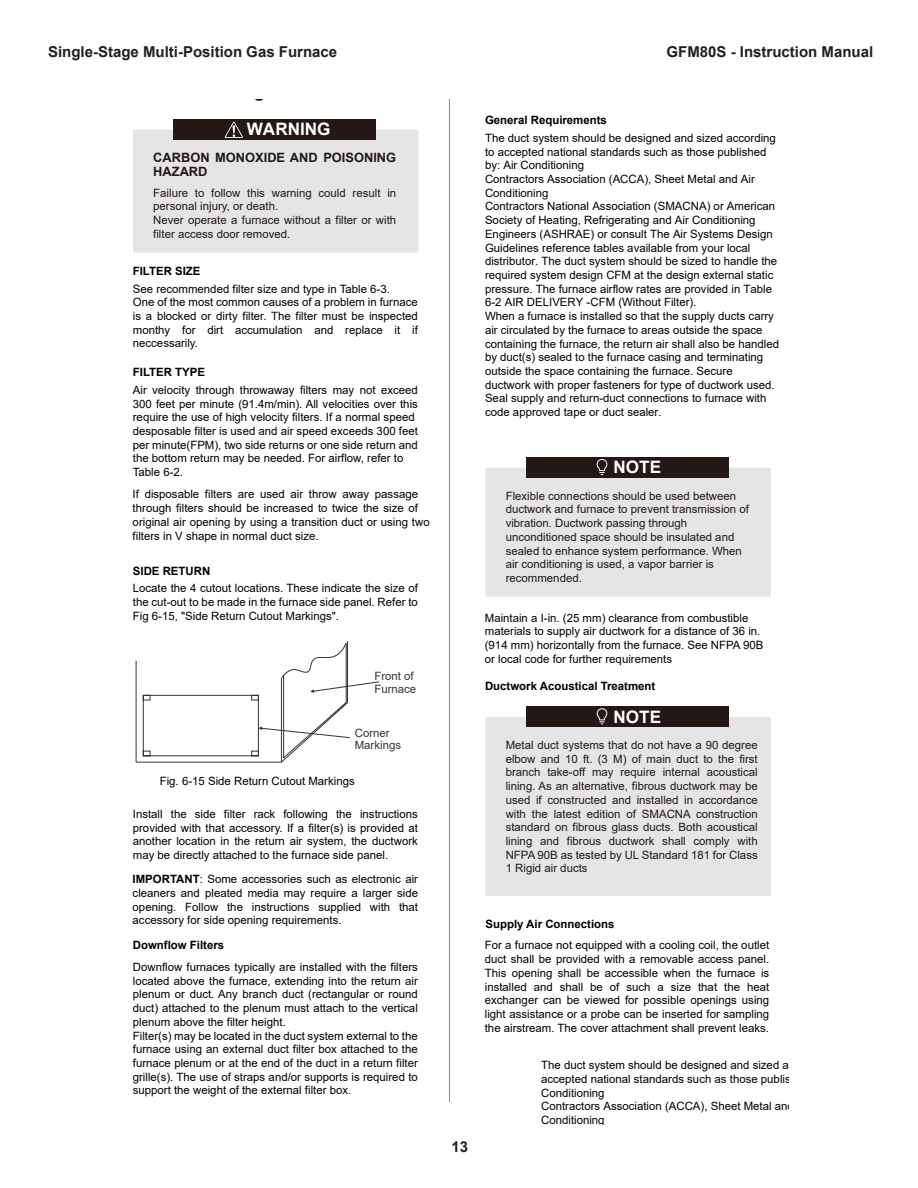
<style>
.page{position:relative;width:918px;height:1188px;background:#fff}
.page>*{position:absolute;margin:0;border:0;box-sizing:border-box;transform-origin:0 0}
.t1{font:700 17.1px "Arial";color:#fff}
.t2{font:700 15px "Arial";color:#231f20}
.t3{font:700 12.9px/13.6px "Arial";color:#231815}
.t4{font:11.4px/13.6px "Arial";color:#000}
.t5{font:11.4px/13.6px "Arial";color:#000}
.t6{font:11.4px/13.6px "Arial";color:#231815}
.t7{font:700 11.4px "Arial";color:#000}
.t8{font:11.4px/12.8px "Arial";color:#363536}
.s1{font-weight:700}
</style>
<div class="page">
<hr style="left:449px;top:99px;width:1px;height:1003px;background:#888">
<div style="left:174px;top:119px;width:202px;height:21px;background:#231815"></div>
<svg style="left:133px;top:122px;width:285px;height:130px;background:#d2d1d2"></svg>
<svg style="left:136px;top:641px;width:244px;height:122px"></svg>
<div style="left:485px;top:717px;width:286px;height:179px;background:#e5e5e6"></div>
<div style="left:526px;top:706px;width:202px;height:21px;background:#231815"></div>
<svg style="left:596px;top:708px;width:12px;height:16px"></svg>
<div style="left:526px;top:457px;width:202px;height:20px;background:#231815"></div>
<svg style="left:485px;top:459px;width:286px;height:138px;background:#d2d1d2"></svg>
<h2 class="t2" style="left:48px;top:42px;width:291px">Single-Stage Multi-Position Gas Furnace</h2>
<h2 class="t2" style="left:667px;top:42px;width:208px">GFM80S - Instruction Manual</h2>
<p class="t1" style="left:247px;top:117px;width:85px">WARNING</p>
<p class="t3" style="left:153px;top:151px;width:244px">CARBON MONOXIDE AND POISONING<br>HAZARD</p>
<p class="t6" style="left:153px;top:186px;width:244px">Failure to follow this warning could result in personal injury, or death.<br>Never operate a furnace without a filter or with filter access door removed.</p>
<p class="t7" style="left:133px;top:263px;width:69px">FILTER SIZE</p>
<p class="t4" style="left:133px;top:282px;width:287px">See recommended filter size and type in Table 6-3.<br>One of the most common causes of a problem in furnace is a blocked or dirty filter. The filter must be inspected monthy for dirt accumulation and replace it if neccessarily.</p>
<p class="t7" style="left:133px;top:364px;width:74px">FILTER TYPE</p>
<p class="t4" style="left:133px;top:383px;width:287px">Air velocity through throwaway filters may not exceed</p>
<p class="t4" style="left:133px;top:397px;width:287px">300 feet per minute (91.4m/min). All velocities over this require the use of high velocity filters. If a normal speed</p>
<p class="t4" style="left:133px;top:424px;width:287px">desposable filter is used and air speed exceeds 300 feet per minute(FPM), two side returns or one side return and the bottom return may be needed. For airflow, refer to Table 6-2.</p>
<p class="t4" style="left:133px;top:488px;width:287px">If disposable filters are used air throw away passage</p>
<p class="t4" style="left:133px;top:501px;width:299px">through filters should be increased to twice the size of original air opening by using a transition duct or using two filters in V shape in normal duct size.</p>
<p class="t7" style="left:133px;top:563px;width:79px">SIDE RETURN</p>
<p class="t4" style="left:133px;top:581px;width:287px;text-align:justify">Locate the 4 cutout locations. These indicate the size of the cut-out to be made in the furnace side panel. Refer to Fig 6-15, "Side Return Cutout Markings".</p>
<p class="t8" style="left:374px;top:670px;width:43px">Front of<br>Furnace</p>
<p class="t8" style="left:355px;top:726px;width:48px">Corner<br>Markings</p>
<p class="t4" style="left:160px;top:774px;width:196px">Fig. 6-15 Side Return Cutout Markings</p>
<p class="t4" style="left:133px;top:807px;width:287px">Install the side filter rack following the instructions provided with that accessory. If a filter(s) is provided at</p>
<p class="t4" style="left:133px;top:834px;width:287px">another location in the return air system, the ductwork may be directly attached to the furnace side panel.</p>
<p class="t4" style="left:133px;top:872px;width:287px;text-align:justify"><span class="s1">IMPORTANT</span>: Some accessories such as electronic air cleaners and pleated media may require a larger side opening. Follow the instructions supplied with that accessory for side opening requirements.</p>
<p class="t7" style="left:133px;top:937px;width:93px">Downflow Filters</p>
<p class="t4" style="left:133px;top:960px;width:287px">Downflow furnaces typically are installed with the filters located above the furnace, extending into the return air plenum or duct. Any branch duct (rectangular or round duct) attached to the plenum must attach to the vertical plenum above the filter height.<br>Filter(s) may be located in the duct system external to the furnace using an external duct filter box attached to the furnace plenum or at the end of the duct in a return filter</p>
<p class="t4" style="left:133px;top:1070px;width:287px">grille(s). The use of straps and/or supports is required to</p>
<p class="t4" style="left:133px;top:1084px;width:220px">support the weight of the external filter box.</p>
<p class="t7" style="left:485px;top:112px;width:123px">General Requirements</p>
<p class="t5" style="left:485px;top:131px;width:296px">The duct system should be designed and sized according to accepted national standards such as those published by: Air Conditioning<br>Contractors Association (ACCA), Sheet Metal and Air Conditioning<br>Contractors National Association (SMACNA) or American Society of Heating, Refrigerating and Air Conditioning Engineers (ASHRAE) or consult The Air Systems Design Guidelines reference tables available from your local distributor. The duct system should be sized to handle the required system design CFM at the design external static pressure. The furnace airflow rates are provided in Table 6-2 AIR DELIVERY -CFM (Without Filter).<br>When a furnace is installed so that the supply ducts carry air circulated by the furnace to areas outside the space containing the furnace, the return air shall also be handled by duct(s) sealed to the furnace casing and terminating outside the space containing the furnace. Secure ductwork with proper fasteners for type of ductwork used.<br>Seal supply and return-duct connections to furnace with code approved tape or duct sealer.</p>
<p class="t1" style="left:614px;top:455px;width:49px">NOTE</p>
<p class="t6" style="left:506px;top:489px;width:245px">Flexible connections should be used between ductwork and furnace to prevent transmission of vibration. Ductwork passing through unconditioned space should be insulated and sealed to enhance system performance. When air conditioning is used, a vapor barrier is recommended.</p>
<p class="t4" style="left:485px;top:611px;width:265px">Maintain a I-in. (25 mm) clearance from combustible</p>
<p class="t4" style="left:485px;top:624px;width:277px">materials to supply air ductwork for a distance of 36 in.</p>
<p class="t4" style="left:485px;top:638px;width:280px">(914 mm) horizontally from the furnace. See NFPA 90B</p>
<p class="t4" style="left:485px;top:652px;width:189px">or local code for further requirements</p>
<p class="t7" style="left:485px;top:678px;width:172px">Ductwork Acoustical Treatment</p>
<p class="t1" style="left:614px;top:705px;width:49px">NOTE</p>
<p class="t6" style="left:506px;top:738px;width:254px;text-align:justify">Metal duct systems that do not have a 90 degree elbow and 10 ft. (3 M) of main duct to the first branch take-off may require internal acoustical lining. As an alternative, fibrous ductwork may be used if constructed and installed in accordance with the latest edition of SMACNA construction standard on fibrous glass ducts. Both acoustical lining and fibrous ductwork shall comply with NFPA 90B as tested by UL Standard 181 for Class 1 Rigid air ducts</p>
<h2 class="t2" style="left:451px;top:1137px;width:18px">13</h2>
<p class="t7" style="left:485px;top:916px;width:131px">Supply Air Connections</p>
<p class="t4" style="left:485px;top:939px;width:286px;text-align:justify">For a furnace not equipped with a cooling coil, the outlet duct shall be provided with a removable access panel.<br>This opening shall be accessible when the furnace is installed and shall be of such a size that the heat exchanger can be viewed for possible openings using light assistance or a probe can be inserted for sampling the airstream. The cover attachment shall prevent leaks.</p>
<p class="t5" style="left:541px;top:1058px;width:306px">The duct system should be designed and sized according to accepted national standards such as those published by: Air Conditioning<br>Contractors Association (ACCA), Sheet Metal and Air Conditioning</p>
</div>
